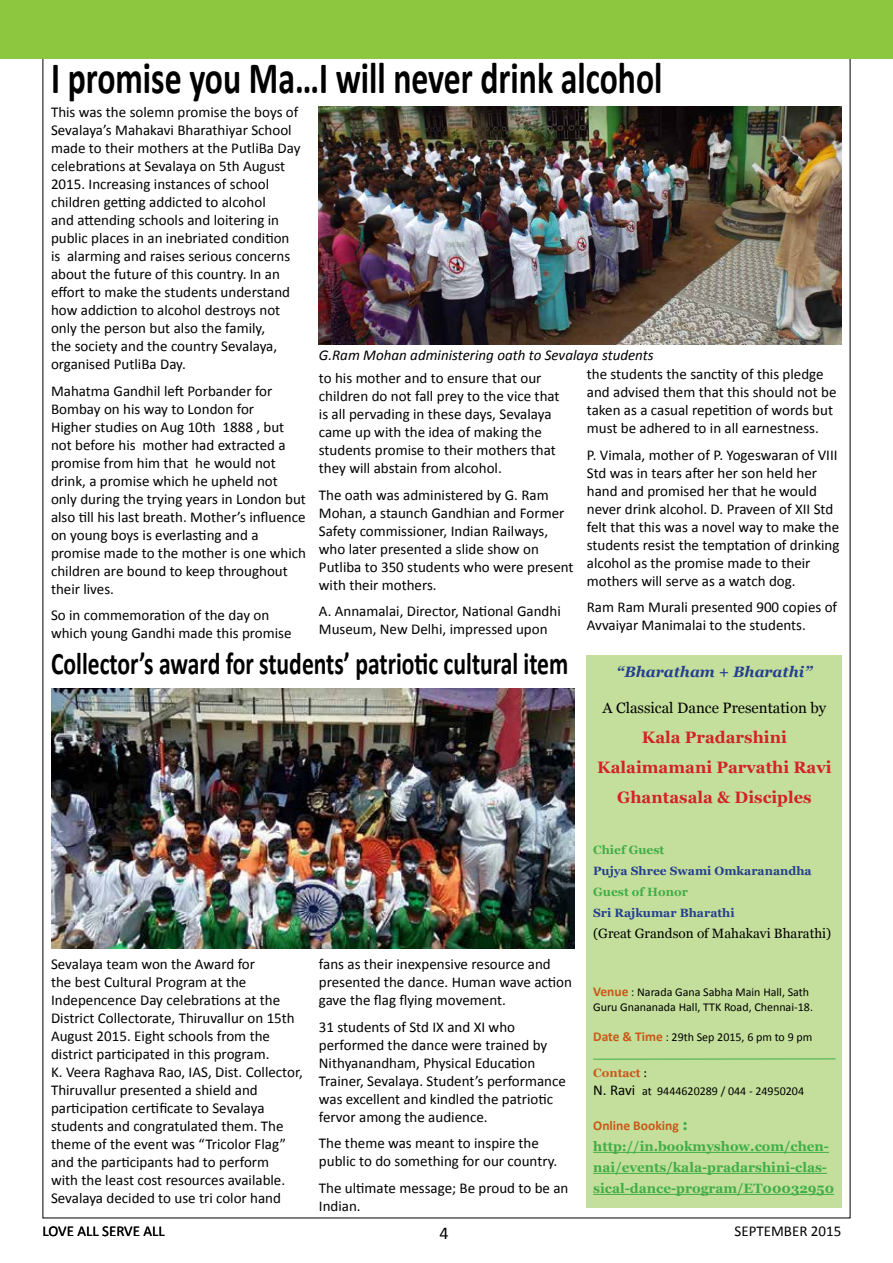
<style>
.page{position:relative;width:893px;height:1263px;background:#fff}
.page>*{position:absolute;margin:0;border:0;box-sizing:border-box;transform-origin:0 0}
.t1{font:700 45px "Calibri";color:#000;scale:.75 1}
.t2{font:700 31.5px "Calibri";color:#000;scale:.75 1}
.t3{font:18px "Calibri";color:#000}
.t4{font:700 16.5px/30px "Georgia";color:#d2232a;text-align:center}
.t5{font:15px/18px "Calibri";color:#000}
.t6{font:italic 15px "Calibri";color:#000}
.t7{font:15px "Georgia";color:#000}
.t8{font:italic 700 15px "Georgia";color:#25408f}
.t9{font:700 13.5px/21px "Georgia";color:#41ad49}
.t10{font:13.5px "Georgia";color:#000}
.t11{font:700 13.5px "Calibri";color:#ca581a}
.t12{font:12px/14.4px "Calibri";color:#000}
.t13{font:700 12px "Georgia";color:#25408f}
.t14{font:700 12px "Georgia";color:#41ad49}
.t15{font:700 12px "Georgia";color:#ca581a}
.s1{font-weight:700;font-size:13.5px;color:#ca581a}
.s2{font-weight:400;color:#000}
.s3{font-size:15px}
.s4{font-family:"Georgia";font-size:16.5px;color:#41ad49}
</style>
<div class="page">
<img style="left:319px;top:106px;width:523px;height:238px">
<div style="left:0;top:0;width:893px;height:58px;background:#8dc63f"></div>
<img style="left:51px;top:689px;width:523px;height:259px">
<div style="left:587px;top:655px;width:255px;height:553px;background:#c4df9b"></div>
<hr style="left:593px;top:1152px;width:236px;height:1px;background:#41ad49">
<hr style="left:593px;top:1173px;width:234px;height:1px;background:#41ad49">
<hr style="left:593px;top:1194px;width:241px;height:1px;background:#41ad49">
<hr style="left:593px;top:1058px;width:243px;height:1px;background:#41ad49">
<h1 class="t1" style="left:51px;top:50px;width:817px">I promise you Ma…I will never drink alcohol</h1>
<p class="t5" style="left:51px;top:103px;width:251px">This was the solemn promise the boys of Sevalaya’s Mahakavi Bharathiyar School made to their mothers at the PutliBa Day celebrations at Sevalaya on 5th August 2015. Increasing instances of school children getting addicted to alcohol<br>and attending schools and loitering in public places in an inebriated condition is alarming and raises serious concerns about the future of this country. In an effort to make the students understand how addiction to alcohol destroys not only the person but also the family,<br>the society and the country Sevalaya, organised PutliBa Day.</p>
<p class="t5" style="left:51px;top:382px;width:257px">Mahatma Gandhil left Porbander for Bombay on his way to London for<br>Higher studies on Aug 10th 1888 , but not before his mother had extracted a promise from him that he would not drink, a promise which he upheld not only during the trying years in London but also till his last breath. Mother’s influence on young boys is everlasting and a promise made to the mother is one which children are bound to keep throughout their lives.</p>
<p class="t5" style="left:51px;top:606px;width:242px">So in commemoration of the day on which young Gandhi made this promise</p>
<p class="t6" style="left:319px;top:345px;width:336px">G.Ram Mohan administering oath to Sevalaya students</p>
<p class="t5" style="left:319px;top:369px;width:242px">to his mother and to ensure that our children do not fall prey to the vice that is all pervading in these days, Sevalaya came up with the idea of making the students promise to their mothers that they will abstain from alcohol.</p>
<p class="t5" style="left:319px;top:486px;width:256px">The oath was administered by G. Ram Mohan, a staunch Gandhian and Former Safety commissioner, Indian Railways, who later presented a slide show on Putliba to 350 students who were present with their mothers.</p>
<p class="t5" style="left:319px;top:602px;width:243px">A. Annamalai, Director, National Gandhi<br>Museum, New Delhi, impressed upon</p>
<p class="t5" style="left:587px;top:365px;width:251px">the students the sanctity of this pledge and advised them that this should not be taken as a casual repetition of words but must be adhered to in all earnestness.</p>
<p class="t5" style="left:587px;top:446px;width:254px">P. Vimala, mother of P. Yogeswaran of VIII Std was in tears after her son held her hand and promised her that he would never drink alcohol. D. Praveen of XII Std felt that this was a novel way to make the students resist the temptation of drinking alcohol as the promise made to their mothers will serve as a watch dog.</p>
<p class="t5" style="left:587px;top:598px;width:252px">Ram Ram Murali presented 900 copies of<br>Avvaiyar Manimalai to the students.</p>
<h2 class="t2" style="left:51px;top:643px;width:691px">Collector’s award for students’ patriotic cultural item</h2>
<p class="t5" style="left:51px;top:955px;width:253px">Sevalaya team won the Award for<br>the best Cultural Program at the Indepencence Day celebrations at the District Collectorate, Thiruvallur on 15th August 2015. Eight schools from the district participated in this program.<br>K. Veera Raghava Rao, IAS, Dist. Collector, Thiruvallur presented a shield and participation certificate to Sevalaya students and congratulated them. The theme of the event was “Tricolor Flag” and the participants had to perform<br>with the least cost resources available.<br>Sevalaya decided to use tri color hand</p>
<p class="t5" style="left:319px;top:955px;width:255px">fans as their inexpensive resource and presented the dance. Human wave action gave the flag flying movement.</p>
<p class="t5" style="left:319px;top:1018px;width:248px">31 students of Std IX and XI who performed the dance were trained by Nithyanandham, Physical Education Trainer, Sevalaya. Student’s performance was excellent and kindled the patriotic fervor among the audience.</p>
<p class="t5" style="left:319px;top:1134px;width:240px">The theme was meant to inspire the public to do something for our country.</p>
<p class="t5" style="left:319px;top:1179px;width:251px">The ultimate message; Be proud to be an<br>Indian.</p>
<p class="t8" style="left:617px;top:662px;width:197px">“Bharatham + Bharathi”</p>
<p class="t7" style="left:602px;top:699px;width:225px">A Classical Dance Presentation by</p>
<p class="t4" style="left:597px;top:722px;width:236px">Kala Pradarshini<br>Kalaimamani Parvathi Ravi<br>Ghantasala &amp; Disciples</p>
<p class="t14" style="left:593px;top:842px;width:73px">Chief Guest</p>
<p class="t13" style="left:593px;top:863px;width:220px">Pujya Shree Swami Omkaranandha</p>
<p class="t14" style="left:593px;top:884px;width:96px">Guest of Honor</p>
<p class="t13" style="left:593px;top:905px;width:143px">Sri Rajkumar Bharathi</p>
<p class="t10" style="left:593px;top:925px;width:240px">(Great Grandson of Mahakavi Bharathi)</p>
<p class="t12" style="left:593px;top:985px;width:221px"><span class="s1">Venue</span> : Narada Gana Sabha Main Hall, Sath<br>Guru Gnananada Hall, TTK Road, Chennai-18.</p>
<p class="t12" style="left:593px;top:1030px;width:221px"><span class="s1">Date &amp; Time</span> : 29th Sep 2015, 6 pm to 9 pm</p>
<p class="t15" style="left:593px;top:1065px;width:56px">Contact <span class="s2">:</span></p>
<p class="t12" style="left:593px;top:1083px;width:212px"><span class="s3">N. Ravi</span> at 9444620289 / 044 - 24950204</p>
<p class="t11" style="left:593px;top:1117px;width:97px">Online Booking <span class="s4">:</span></p>
<p class="t9" style="left:593px;top:1136px;width:242px">http://in.bookmyshow.com/chen&shy;nai/events/kala-pradarshini-clas&shy;sical-dance-program/ET00032950</p>
<p class="t5" style="left:43px;top:1222px;width:124px">LOVE ALL SERVE ALL</p>
<p class="t3" style="left:439px;top:1222px;width:11px">4</p>
<p class="t5" style="left:735px;top:1222px;width:108px">SEPTEMBER 2015</p>
</div>
